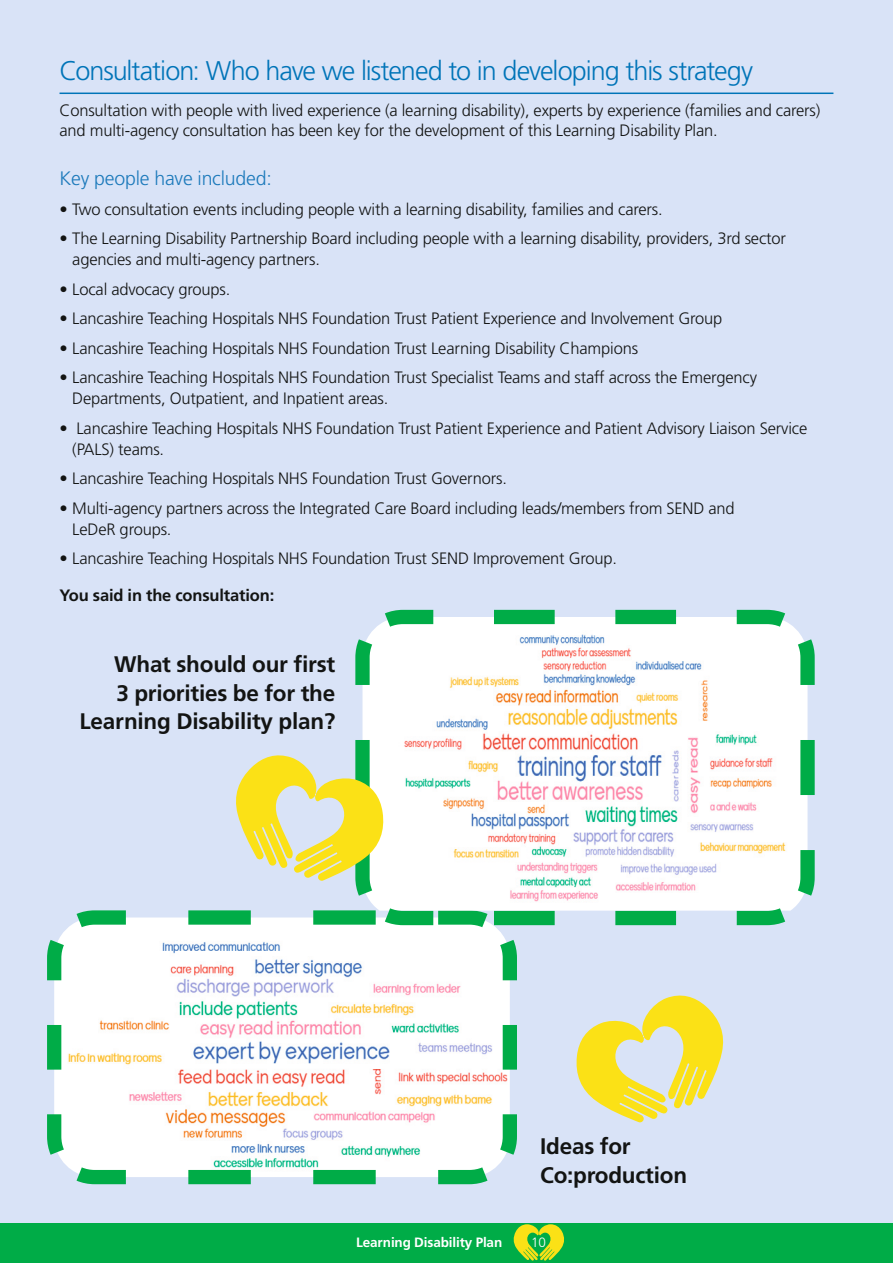
<style>
.page{position:relative;width:893px;height:1263px;background:#fff}
.page>*{position:absolute;margin:0;border:0;box-sizing:border-box;transform-origin:0 0}
.Page_headline{font:300 27px "Frutiger LT Std";letter-spacing:-.04em;color:#0074b8}
.sub_sub{font:700 22.5px/28.5px "Frutiger LT Std";letter-spacing:-.01em;color:#131413;text-align:right}
.subs{font:300 19.5px "Frutiger LT Std";letter-spacing:-.01em;color:#1d7abb}
.body{font:300 16.5px/21px "Frutiger LT Std";letter-spacing:-.01em;color:#131413}
.sub_sub-2{font:700 16.5px "Frutiger LT Std";letter-spacing:-.01em;color:#131413}
.t1{font:700 13.5px "Frutiger LT Std";letter-spacing:-.01em;color:#fff}
.t2{font:300 13.5px "Frutiger LT Std";color:#fff}
</style>
<div class="page">
<div style="left:0;top:1222px;width:893px;height:41px;background:#00ac47"></div>
<svg style="left:513px;top:1224px;width:51px;height:37px"></svg>
<div style="left:0;top:0;width:893px;height:1222px;background:#d9e3f7"></div>
<hr style="left:60px;top:93px;width:773px;height:1px;background:#0074b8">
<svg style="left:47px;top:910px;width:470px;height:275px;background:#e2ede6"></svg>
<svg style="left:348px;top:609px;width:467px;height:323px;background:#e3ece5"></svg>
<svg style="left:236px;top:740px;width:149px;height:141px"></svg>
<svg style="left:576px;top:995px;width:148px;height:127px"></svg>
<p class="Page_headline" style="left:60px;top:55px;width:695px">Consultation: Who have we listened to in developing this strategy</p>
<p class="body" style="left:60px;top:101px;width:762px;line-height:19.5px">Consultation with people with lived experience (a learning disability), experts by experience (families and carers) and multi-agency consultation has been key for the development of this Learning Disability Plan.</p>
<p class="subs" style="left:60px;top:168px;width:214px">Key people have included:</p>
<p class="body" style="left:60px;top:199px;width:601px">• Two consultation events including people with a learning disability, families and carers.</p>
<p class="body" style="left:72px;top:228px;width:715px;text-indent:-13px">• The Learning Disability Partnership Board including people with a learning disability, providers, 3rd sector agencies and multi-agency partners.</p>
<p class="body" style="left:60px;top:279px;width:169px">• Local advocacy groups.</p>
<p class="body" style="left:60px;top:308px;width:664px">• Lancashire Teaching Hospitals NHS Foundation Trust Patient Experience and Involvement Group</p>
<p class="body" style="left:60px;top:338px;width:580px">• Lancashire Teaching Hospitals NHS Foundation Trust Learning Disability Champions</p>
<p class="body" style="left:72px;top:367px;width:686px;text-indent:-13px">• Lancashire Teaching Hospitals NHS Foundation Trust Specialist Teams and staff across the Emergency<br>Departments, Outpatient, and Inpatient areas.</p>
<p class="body" style="left:72px;top:418px;width:736px;text-indent:-13px">• Lancashire Teaching Hospitals NHS Foundation Trust Patient Experience and Patient Advisory Liaison Service (PALS) teams.</p>
<p class="body" style="left:60px;top:468px;width:446px">• Lancashire Teaching Hospitals NHS Foundation Trust Governors.</p>
<p class="body" style="left:72px;top:498px;width:664px;text-indent:-13px">• Multi-agency partners across the Integrated Care Board including leads/members from SEND and<br>LeDeR groups.</p>
<p class="body" style="left:60px;top:548px;width:556px">• Lancashire Teaching Hospitals NHS Foundation Trust SEND Improvement Group.</p>
<p class="sub_sub-2" style="left:60px;top:585px;width:216px">You said in the consultation:</p>
<p class="sub_sub" style="left:80px;top:650px;width:257px">What should our first<br>3 priorities be for the<br>Learning Disability plan?</p>
<p class="sub_sub" style="left:540px;top:1132px;width:148px;text-align:left">Ideas for<br>Co:production</p>
<p class="t1" style="left:356px;top:1235px;width:148px">Learning Disability Plan</p>
<p class="t2" style="left:531px;top:1235px;width:16px">10</p>
</div>
